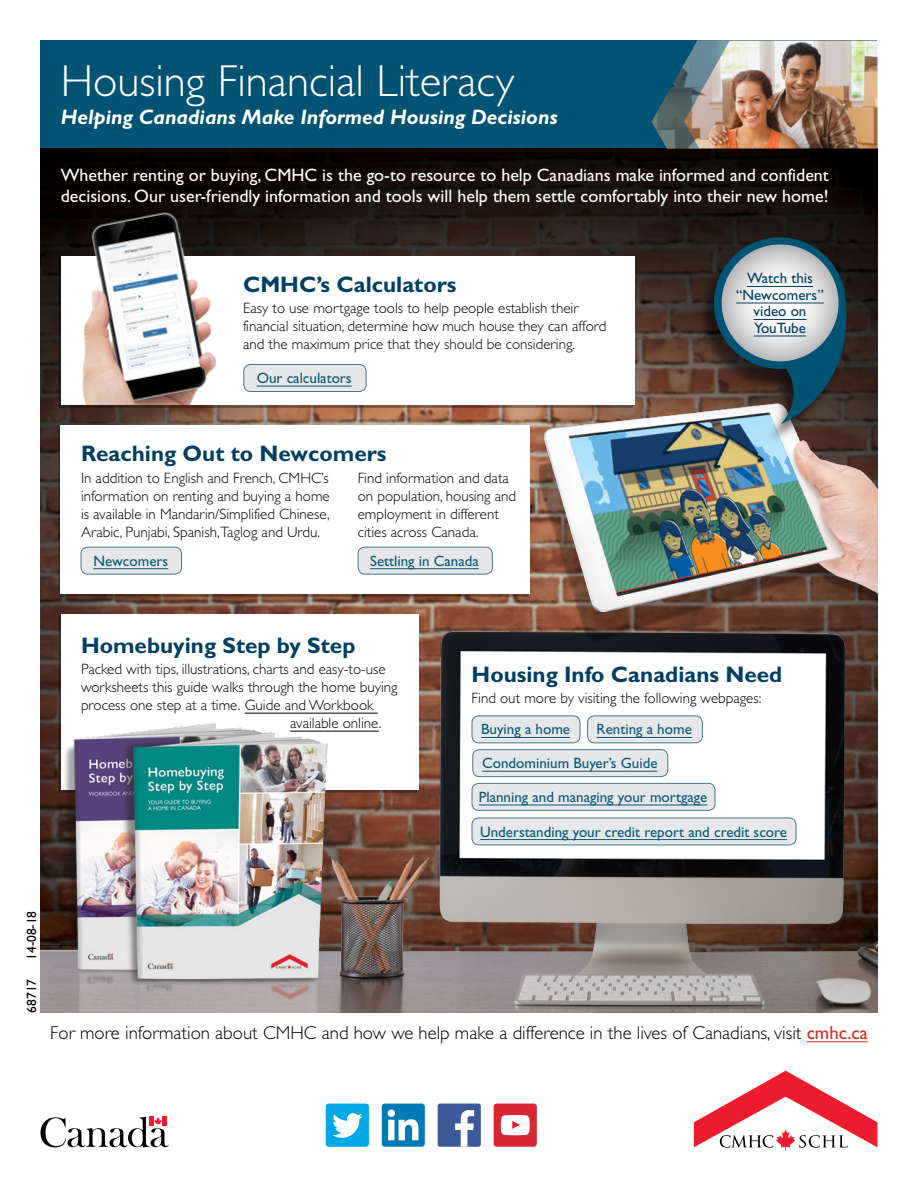
<style>
.page{position:relative;width:918px;height:1188px;background:#fff}
.page>*{position:absolute;margin:0;border:0;box-sizing:border-box;transform-origin:0 0}
.Header__H1{font:300 45px "Gill Sans Std";color:#fff}
.Subhead__H2{font:700 22.5px "Gill Sans Std";color:#004062}
.Subheader__H1{font:italic 700 21px "Gill Sans Std";color:#fff}
.Call_to_action__P{font:300 18.75px "Gill Sans Std";color:#000}
.Intro__P{font:18px/21px "Gill Sans Std";color:#fff}
.Body__P{font:300 15px/18px "Gill Sans Std";color:#000}
.Button_Text__P{font:15px "Gill Sans Std";color:#0b587a}
.Callout_Text__P{font:15px/16.5px "Gill Sans Std";color:#004062;text-align:center}
.OPIMS___Date{font:13.5px "Gill Sans Std";color:#000}
.s1{font-weight:400;color:#d52b1e}
</style>
<div class="page">
<img style="left:40px;top:148px;width:838px;height:474px">
<div style="left:40px;top:40px;width:838px;height:108px;background:#005373"></div>
<svg style="left:40px;top:1117px;width:129px;height:31px"></svg>
<hr style="left:807px;top:1041px;width:61px;height:1px;background:#d52b1e">
<div style="left:382px;top:1104px;width:43px;height:43px;background:#007bb6;border-radius:3px"></div>
<svg style="left:388px;top:1110px;width:30px;height:30px"></svg>
<div style="left:494px;top:1104px;width:43px;height:43px;background:#d92632;border-radius:3px"></div>
<svg style="left:501px;top:1115px;width:29px;height:20px"></svg>
<div style="left:438px;top:1104px;width:43px;height:43px;background:#3c5a99;border-radius:2px"></div>
<svg style="left:455px;top:1110px;width:19px;height:37px"></svg>
<div style="left:326px;top:1104px;width:43px;height:43px;background:#00a8e5;border-radius:3px"></div>
<svg style="left:332px;top:1113px;width:31px;height:25px"></svg>
<img style="left:730px;top:40px;width:148px;height:108px">
<svg style="left:694px;top:1071px;width:183px;height:79px"></svg>
<svg style="left:652px;top:40px;width:78px;height:108px"></svg>
<div style="left:61px;top:614px;width:357px;height:176px;background:#fff"></div>
<img style="left:40px;top:622px;width:838px;height:390px">
<div style="left:58px;top:427px;width:471px;height:170px;background:#000;opacity:.3"></div>
<div style="left:61px;top:425px;width:469px;height:169px;background:#fff"></div>
<hr style="left:245px;top:713px;width:133px;height:1px;background:#000">
<hr style="left:290px;top:731px;width:89px;height:1px;background:#000">
<div style="left:81px;top:547px;width:101px;height:27px;background:#e6e7e8;border-radius:7px"></div>
<hr style="left:93px;top:568px;width:75px;height:1px;background:#0b587a">
<div style="left:81px;top:547px;width:101px;height:27px;border:1px solid #497594;border-radius:7px"></div>
<div style="left:358px;top:547px;width:134px;height:27px;background:#e6e7e8;border-radius:7px"></div>
<hr style="left:370px;top:568px;width:109px;height:1px;background:#0b587a">
<div style="left:358px;top:547px;width:135px;height:27px;border:1px solid #497594;border-radius:7px"></div>
<div style="left:472px;top:716px;width:108px;height:27px;background:#e6e7e8;border-radius:7px"></div>
<hr style="left:481px;top:737px;width:89px;height:1px;background:#0b587a">
<div style="left:472px;top:716px;width:108px;height:27px;border:1px solid #497594;border-radius:7px"></div>
<div style="left:473px;top:750px;width:195px;height:27px;background:#e6e7e8;border-radius:7px"></div>
<hr style="left:482px;top:771px;width:176px;height:1px;background:#0b587a">
<div style="left:472px;top:749px;width:196px;height:28px;border:1px solid #497594;border-radius:7px"></div>
<div style="left:472px;top:818px;width:324px;height:27px;background:#e6e7e8;border-radius:7px"></div>
<hr style="left:480px;top:839px;width:307px;height:1px;background:#0b587a">
<div style="left:472px;top:818px;width:324px;height:27px;border:1px solid #497594;border-radius:7px"></div>
<div style="left:588px;top:716px;width:114px;height:27px;background:#e6e7e8;border-radius:7px"></div>
<hr style="left:597px;top:737px;width:95px;height:1px;background:#0b587a">
<div style="left:587px;top:716px;width:116px;height:27px;border:1px solid #497594;border-radius:7px"></div>
<div style="left:472px;top:783px;width:243px;height:27px;background:#e6e7e8;border-radius:7px"></div>
<hr style="left:479px;top:805px;width:228px;height:1px;background:#0b587a">
<div style="left:472px;top:783px;width:243px;height:28px;border:1px solid #497594;border-radius:7px"></div>
<div style="left:58px;top:259px;width:575px;height:149px;background:#000;opacity:.3"></div>
<div style="left:61px;top:256px;width:573px;height:149px;background:#fff"></div>
<div style="left:244px;top:364px;width:122px;height:28px;background:#e6e7e8;border-radius:7px"></div>
<hr style="left:257px;top:386px;width:95px;height:1px;background:#0b587a">
<div style="left:243px;top:364px;width:123px;height:28px;border:1px solid #497594;border-radius:7px"></div>
<img style="left:74px;top:205px;width:168px;height:200px">
<img style="left:539px;top:387px;width:339px;height:256px">
<div style="left:698px;top:242px;width:148px;height:202px;background:#000;opacity:.5"></div>
<svg style="left:714px;top:237px;width:136px;height:188px;background:#32474e"></svg>
<svg style="left:722px;top:244px;width:117px;height:117px"></svg>
<hr style="left:747px;top:286px;width:66px;height:1px;background:#004062">
<hr style="left:736px;top:303px;width:88px;height:1px;background:#004062">
<hr style="left:754px;top:319px;width:52px;height:1px;background:#004062">
<hr style="left:754px;top:336px;width:52px;height:1px;background:#004062">
<h1 class="Header__H1" style="left:61px;top:55px;width:455px">Housing Financial Literacy</h1>
<h1 class="Subheader__H1" style="left:61px;top:105px;width:498px">Helping Canadians Make Informed Housing Decisions</h1>
<p class="Intro__P" style="left:61px;top:165px;width:770px">Whether renting or buying, CMHC is the go-to resource to help Canadians make informed and confident decisions. Our user-friendly information and tools will help them settle comfortably into their new home!</p>
<h2 class="Subhead__H2" style="left:243px;top:271px;width:215px">CMHC’s Calculators</h2>
<p class="Body__P" style="left:243px;top:299px;width:365px">Easy to use mortgage tools to help people establish their financial situation, determine how much house they can afford and the maximum price that they should be considering.</p>
<p class="Button_Text__P" style="left:257px;top:369px;width:96px">Our calculators</p>
<h2 class="Subhead__H2" style="left:81px;top:440px;width:307px">Reaching Out to Newcomers</h2>
<p class="Body__P" style="left:81px;top:469px;width:250px;text-align:justify">In addition to English and French, CMHC’s information on renting and buying a home is available in Mandarin/Simplified Chinese, Arabic, Punjabi, Spanish,Taglog and Urdu.</p>
<p class="Body__P" style="left:358px;top:469px;width:160px">Find information and data on population, housing and employment in different cities across Canada.</p>
<p class="Button_Text__P" style="left:93px;top:552px;width:76px">Newcomers</p>
<p class="Button_Text__P" style="left:370px;top:552px;width:110px">Settling in Canada</p>
<p class="Callout_Text__P" style="left:736px;top:270px;width:89px">Watch this “Newcomers” video on<br>YouTube</p>
<h2 class="Subhead__H2" style="left:81px;top:632px;width:276px">Homebuying Step by Step</h2>
<p class="Body__P" style="left:81px;top:660px;width:306px">Packed with tips, illustrations, charts and easy-to-use</p>
<p class="Body__P" style="left:81px;top:678px;width:318px">worksheets this guide walks through the home buying</p>
<p class="Body__P" style="left:81px;top:696px;width:294px">process one step at a time. Guide and Workbook</p>
<p class="Body__P" style="left:290px;top:714px;width:93px">available online.</p>
<h2 class="Subhead__H2" style="left:472px;top:661px;width:312px">Housing Info Canadians Need</h2>
<p class="Body__P" style="left:472px;top:689px;width:291px">Find out more by visiting the following webpages:</p>
<p class="Button_Text__P" style="left:481px;top:721px;width:90px">Buying a home</p>
<p class="Button_Text__P" style="left:482px;top:755px;width:177px">Condominium Buyer’s Guide</p>
<p class="Button_Text__P" style="left:597px;top:721px;width:97px">Renting a home</p>
<p class="Button_Text__P" style="left:479px;top:788px;width:230px">Planning and managing your mortgage</p>
<p class="Button_Text__P" style="left:480px;top:823px;width:308px">Understanding your credit report and credit score</p>
<p class="OPIMS___Date" style="left:24px;top:960px;width:51px;rotate:-90deg">14-08-18</p>
<p class="OPIMS___Date" style="left:24px;top:1012px;width:35px;rotate:-90deg">68717</p>
<p class="Call_to_action__P" style="left:50px;top:1022px;width:819px">For more information about CMHC and how we help make a difference in the lives of Canadians, visit <span class="s1">cmhc.ca</span></p>
</div>
